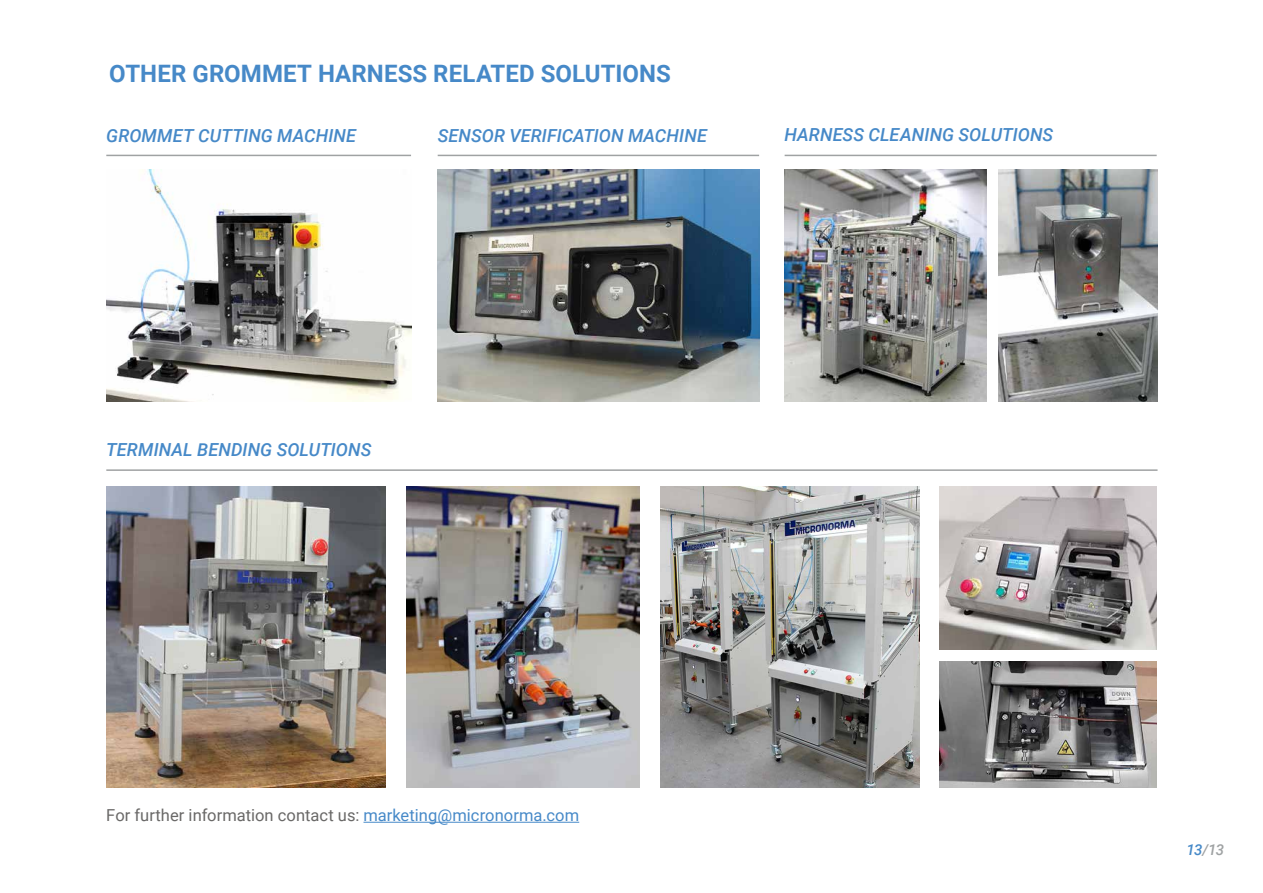
<style>
.page{position:relative;width:1263px;height:893px;background:#fff}
.page>*{position:absolute;margin:0;border:0;box-sizing:border-box;transform-origin:0 0}
.t1{font:700 24px "Roboto";letter-spacing:.005em;color:#4689c8}
.t2{font:italic 500 18px "Roboto";letter-spacing:.005em;color:#4689c8}
.t3{font:16.5px "Roboto";color:#696867}
.t4{font:italic 500 15px "Roboto";color:#9fa2a3}
.s1{color:#4689c8}
</style>
<div class="page">
<img style="left:106px;top:170px;width:305px;height:232px">
<img style="left:660px;top:487px;width:260px;height:300px">
<img style="left:785px;top:170px;width:201px;height:232px">
<img style="left:999px;top:170px;width:158px;height:232px">
<img style="left:940px;top:487px;width:217px;height:162px">
<img style="left:940px;top:661px;width:217px;height:126px">
<img style="left:406px;top:487px;width:233px;height:300px">
<img style="left:106px;top:487px;width:279px;height:300px">
<img style="left:438px;top:169px;width:321px;height:233px">
<hr style="left:363px;top:822px;width:216px;height:1px;background:#4689c8">
<hr style="left:106px;top:155px;width:305px;height:1px;background:#9fa2a3">
<hr style="left:106px;top:469px;width:1051px;height:2px;background:#9fa2a3">
<hr style="left:438px;top:155px;width:321px;height:1px;background:#9fa2a3">
<hr style="left:785px;top:155px;width:372px;height:1px;background:#9fa2a3">
<h1 class="t1" style="left:109px;top:56px;width:563px">OTHER GROMMET HARNESS RELATED SOLUTIONS</h1>
<p class="t2" style="left:106px;top:123px;width:251px">GROMMET CUTTING MACHINE</p>
<p class="t2" style="left:785px;top:122px;width:270px">HARNESS CLEANING SOLUTIONS</p>
<p class="t2" style="left:438px;top:123px;width:271px">SENSOR VERIFICATION MACHINE</p>
<p class="t2" style="left:106px;top:437px;width:267px">TERMINAL BENDING SOLUTIONS</p>
<p class="t3" style="left:106px;top:804px;width:474px">For further information contact us: <span class="s1">marketing@micronorma.com</span></p>
<p class="t4" style="left:1186px;top:839px;width:39px"><span class="s1">13</span>/13</p>
</div>
